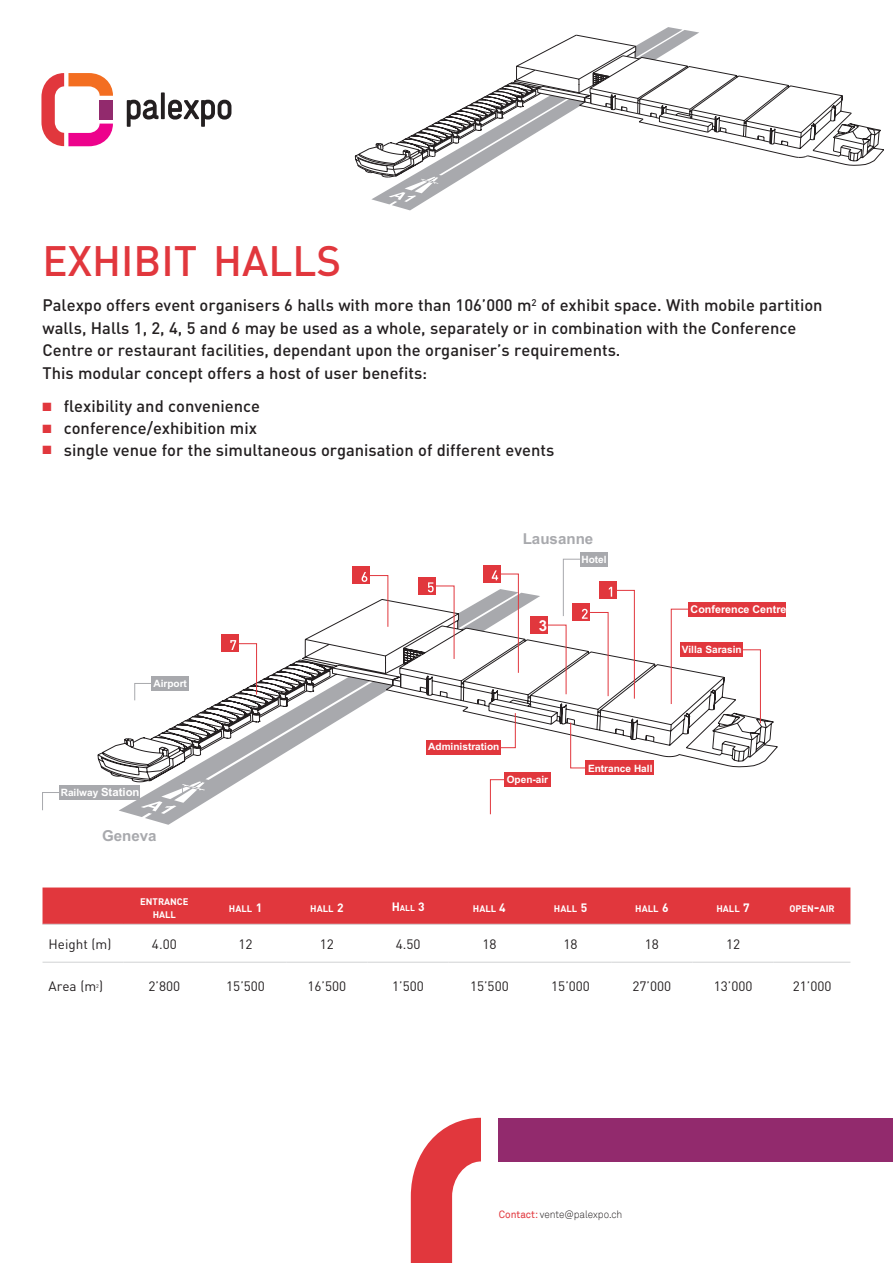
<style>
.page{position:relative;width:893px;height:1263px;background:#fff}
.page>*{position:absolute;margin:0;border:0;box-sizing:border-box;transform-origin:0 0}
.t1{font:500 42px "DIN";color:#e1373d}
.t2{font:500 16.5px/22.5px "DIN";color:#231f20}
.t3{font:700 15.15px "Arial";color:#a8a9ad}
.t4{font:700 15.15px "Arial";color:#fff}
.t5{font:13.5px "DIN";color:#231f20}
.t6{font:700 10.65px "Arial";color:#fff}
.t7{font:300 10.5px "Akkurat";color:#231f20;scale:.95 1}
.t8{font:700 10.05px "Arial";color:#fff}
.t9{font:700 9.45px/13.5px "DIN";color:#fff;text-align:center}
.t10{font:700 8.4px "DIN";color:#fff}
.t11{font:5.25px "DIN";color:#231f20}
.s1{color:#e1373d}
.s2{font-size:11.4px}
.s3{font-size:12px}
.s4{font-size:13.5px}
.s5{font-weight:400;color:#e1373d}
</style>
<div class="page">
<svg style="left:127px;top:92px;width:104px;height:35px"></svg>
<svg style="left:41px;top:73px;width:72px;height:73px"></svg>
<div style="left:498px;top:1118px;width:395px;height:43px;background:#922a6d"></div>
<svg style="left:411px;top:1118px;width:70px;height:145px"></svg>
<div style="left:43px;top:887px;width:807px;height:37px;background:#e1373d"></div>
<hr style="left:43px;top:924px;width:81px;height:1px;background:#d1d2d4">
<hr style="left:124px;top:924px;width:81px;height:1px;background:#d1d2d4">
<hr style="left:205px;top:924px;width:81px;height:1px;background:#d1d2d4">
<hr style="left:286px;top:924px;width:81px;height:1px;background:#d1d2d4">
<hr style="left:367px;top:924px;width:82px;height:1px;background:#d1d2d4">
<hr style="left:449px;top:924px;width:81px;height:1px;background:#d1d2d4">
<hr style="left:530px;top:924px;width:81px;height:1px;background:#d1d2d4">
<hr style="left:611px;top:924px;width:81px;height:1px;background:#d1d2d4">
<hr style="left:692px;top:924px;width:82px;height:1px;background:#d1d2d4">
<hr style="left:774px;top:924px;width:76px;height:1px;background:#d1d2d4">
<hr style="left:43px;top:962px;width:81px;height:1px;background:#d1d2d4">
<hr style="left:124px;top:962px;width:81px;height:1px;background:#d1d2d4">
<hr style="left:205px;top:962px;width:81px;height:1px;background:#d1d2d4">
<hr style="left:286px;top:962px;width:81px;height:1px;background:#d1d2d4">
<hr style="left:367px;top:962px;width:82px;height:1px;background:#d1d2d4">
<hr style="left:449px;top:962px;width:81px;height:1px;background:#d1d2d4">
<hr style="left:530px;top:962px;width:81px;height:1px;background:#d1d2d4">
<hr style="left:611px;top:962px;width:81px;height:1px;background:#d1d2d4">
<hr style="left:692px;top:962px;width:82px;height:1px;background:#d1d2d4">
<hr style="left:774px;top:962px;width:76px;height:1px;background:#d1d2d4">
<svg style="left:98px;top:600px;width:680px;height:177px"></svg>
<svg style="left:670px;top:608px;width:19px;height:41px"></svg>
<div style="left:688px;top:602px;width:98px;height:14px;background:#e1373d"></div>
<div style="left:680px;top:642px;width:62px;height:15px;background:#e1373d"></div>
<svg style="left:489px;top:649px;width:272px;height:166px"></svg>
<div style="left:505px;top:772px;width:46px;height:15px;background:#e1373d"></div>
<div style="left:580px;top:552px;width:27px;height:14px;background:#a8a9ad"></div>
<div style="left:483px;top:565px;width:17px;height:17px;background:#e1373d"></div>
<div style="left:419px;top:577px;width:17px;height:17px;background:#e1373d"></div>
<svg style="left:428px;top:570px;width:112px;height:104px"></svg>
<div style="left:353px;top:566px;width:17px;height:18px;background:#e1373d"></div>
<svg style="left:362px;top:572px;width:27px;height:56px"></svg>
<svg style="left:42px;top:792px;width:17px;height:19px"></svg>
<div style="left:59px;top:785px;width:81px;height:15px;background:#a8a9ad"></div>
<svg style="left:499px;top:712px;width:17px;height:36px"></svg>
<div style="left:426px;top:740px;width:75px;height:14px;background:#e1373d"></div>
<svg style="left:570px;top:722px;width:17px;height:47px"></svg>
<div style="left:586px;top:761px;width:68px;height:14px;background:#e1373d"></div>
<div style="left:221px;top:634px;width:18px;height:18px;background:#e1373d"></div>
<svg style="left:119px;top:640px;width:274px;height:185px"></svg>
<svg style="left:547px;top:558px;width:88px;height:141px"></svg>
<div style="left:531px;top:616px;width:17px;height:17px;background:#e1373d"></div>
<svg style="left:355px;top:27px;width:526px;height:183px"></svg>
<h1 class="t1" style="left:43px;top:234px;width:300px">EXHIBIT HALLS</h1>
<p class="t2" style="left:43px;top:294px;width:782px">Palexpo offers event organisers 6 halls with more than 106’000 m<sup>2</sup> of exhibit space. With mobile partition walls, Halls 1, 2, 4, 5 and 6 may be used as a whole, separately or in combination with the Conference Centre or restaurant facilities, dependant upon the organiser’s requirements.<br>This modular concept offers a host of user benefits:</p>
<p class="t2" style="left:43px;top:394px;width:219px"><span class="s1">■</span> flexibility and convenience</p>
<p class="t2" style="left:43px;top:416px;width:216px"><span class="s1">■</span> conference/exhibition mix</p>
<p class="t2" style="left:43px;top:438px;width:513px"><span class="s1">■</span> single venue for the simultaneous organisation of different events</p>
<p class="t3" style="left:523px;top:529px;width:72px">Lausanne</p>
<p class="t8" style="left:153px;top:676px;width:35px">Airport</p>
<p class="t8" style="left:61px;top:786px;width:80px">Railway <span class="s2">Station</span></p>
<p class="t3" style="left:102px;top:826px;width:56px">Geneva</p>
<p class="t4" style="left:539px;top:615px;width:10px">3</p>
<p class="t8" style="left:581px;top:552px;width:27px">Hotel</p>
<p class="t6" style="left:691px;top:602px;width:97px">Conference Centre</p>
<p class="t8" style="left:682px;top:643px;width:61px">Villa Sarasin</p>
<p class="t8" style="left:428px;top:740px;width:73px">Administration</p>
<p class="t8" style="left:507px;top:773px;width:43px">Open-air</p>
<p class="t8" style="left:588px;top:761px;width:66px">Entrance Hall</p>
<p class="t9" style="left:140px;top:894px;width:50px">ENTRANCE<br>HALL</p>
<p class="t9" style="left:229px;top:901px;width:35px">HALL <span class="s3">1</span></p>
<p class="t9" style="left:310px;top:901px;width:35px">HALL <span class="s3">2</span></p>
<p class="t10" style="left:392px;top:902px;width:34px"><span class="s3">H</span>ALL <span class="s3">3</span></p>
<p class="t9" style="left:473px;top:901px;width:34px">HALL <span class="s3">4</span></p>
<p class="t9" style="left:554px;top:901px;width:35px">HALL <span class="s3">5</span></p>
<p class="t9" style="left:635px;top:901px;width:35px">HALL <span class="s3">6</span></p>
<p class="t9" style="left:716px;top:901px;width:35px">HALL <span class="s3">7</span></p>
<p class="t9" style="left:789px;top:901px;width:47px">OPEN<span class="s4">-</span>AIR</p>
<p class="t5" style="left:49px;top:935px;width:64px">Height (m)</p>
<p class="t5" style="left:152px;top:935px;width:26px">4.00</p>
<p class="t5" style="left:239px;top:935px;width:16px">12</p>
<p class="t5" style="left:320px;top:935px;width:16px">12</p>
<p class="t5" style="left:396px;top:935px;width:26px">4.50</p>
<p class="t5" style="left:482px;top:935px;width:16px">18</p>
<p class="t5" style="left:564px;top:935px;width:16px">18</p>
<p class="t5" style="left:645px;top:935px;width:16px">18</p>
<p class="t5" style="left:726px;top:935px;width:16px">12</p>
<p class="t5" style="left:49px;top:978px;width:56px">Area (m )</p>
<p class="t11" style="left:96px;top:983px;width:4px">2</p>
<p class="t5" style="left:149px;top:978px;width:33px">2’800</p>
<p class="t5" style="left:226px;top:978px;width:40px">15’500</p>
<p class="t5" style="left:307px;top:978px;width:40px">16’500</p>
<p class="t5" style="left:392px;top:978px;width:33px">1’500</p>
<p class="t5" style="left:470px;top:978px;width:40px">15’500</p>
<p class="t5" style="left:551px;top:978px;width:40px">15’000</p>
<p class="t5" style="left:632px;top:978px;width:40px">27’000</p>
<p class="t5" style="left:714px;top:978px;width:40px">13’000</p>
<p class="t5" style="left:793px;top:978px;width:40px">21’000</p>
<p class="t7" style="left:499px;top:1208px;width:132px"><span class="s5">Contact:</span> vente@palexpo.ch</p>
</div>
